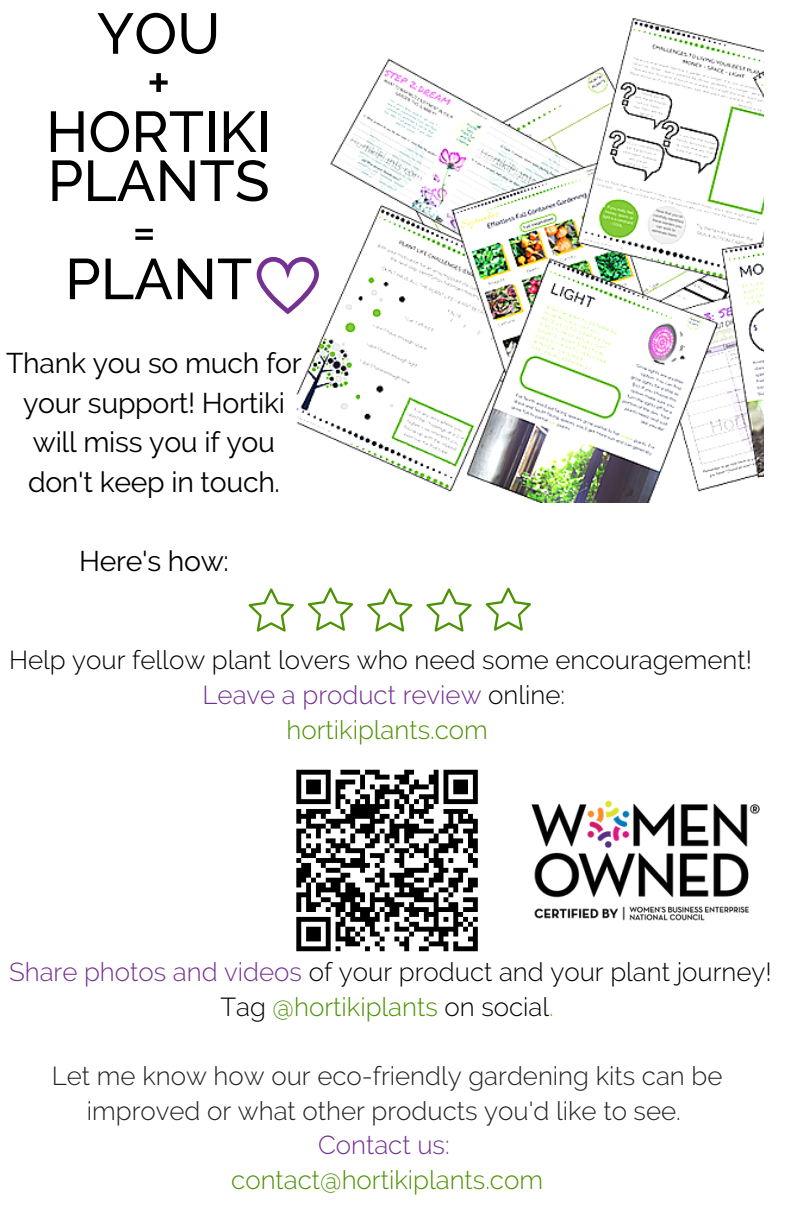
<style>
.page{position:relative;width:792px;height:1224px;background:#fff}
.page>*{position:absolute;margin:0;border:0;box-sizing:border-box;transform-origin:0 0}
.t1{font:500 57.2px/49px "Raleway";color:#000;text-align:center}
.t2{font:28.4px/39.6px "Raleway";letter-spacing:-.01em;color:#000;text-align:center}
.t3{font:300 26px/34.6px "Raleway";color:#000;text-align:center}
.t4{font:300 26px/34.6px "Raleway";color:#222;text-align:center}
.t5{font:300 26px "Raleway";color:#4d9203}
.t6{font:300 26px "Raleway";color:#753192}
.s1{color:#753192}
.s2{color:#4d9203}
.s3{color:#6eb521}
</style>
<div class="page">
<img style="left:287px;top:18px;width:476px;height:485px">
<svg style="left:257px;top:257px;width:62px;height:57px"></svg>
<svg style="left:249px;top:588px;width:45px;height:44px"></svg>
<svg style="left:308px;top:588px;width:45px;height:43px"></svg>
<svg style="left:367px;top:588px;width:46px;height:44px"></svg>
<svg style="left:426px;top:588px;width:46px;height:44px"></svg>
<svg style="left:486px;top:588px;width:45px;height:43px"></svg>
<svg style="left:296px;top:770px;width:182px;height:181px"></svg>
<img style="left:531px;top:800px;width:229px;height:121px">
<h1 class="t1" style="left:46px;top:9px;width:227px">YOU<br>+<br>HORTIKI<br>PLANTS =<br>PLANT</h1>
<p class="t2" style="left:6px;top:343px;width:297px">Thank you so much for your support! Hortiki will miss you if you don't keep in touch.</p>
<p class="t2" style="left:79px;top:541px;width:151px">Here's how:</p>
<p class="t3" style="left:9px;top:643px;width:744px">Help your fellow plant lovers who need some encouragement!<br><span class="s1">Leave a product review</span> online:<br><span class="s2">hortikiplants.com</span></p>
<p class="t3" style="left:9px;top:955px;width:764px"><span class="s1">Share photos and videos</span> of your product and your plant journey!<br>Tag <span class="s2">@hortikiplants</span> on social<span class="s3">.</span></p>
<p class="t4" style="left:52px;top:1059px;width:672px">Let me know how our eco-friendly gardening kits can be improved or what other products you'd like to see.</p>
<p class="t6" style="left:318px;top:1130px;width:133px">Contact us:</p>
<p class="t5" style="left:231px;top:1165px;width:313px">contact@hortikiplants.com</p>
</div>
